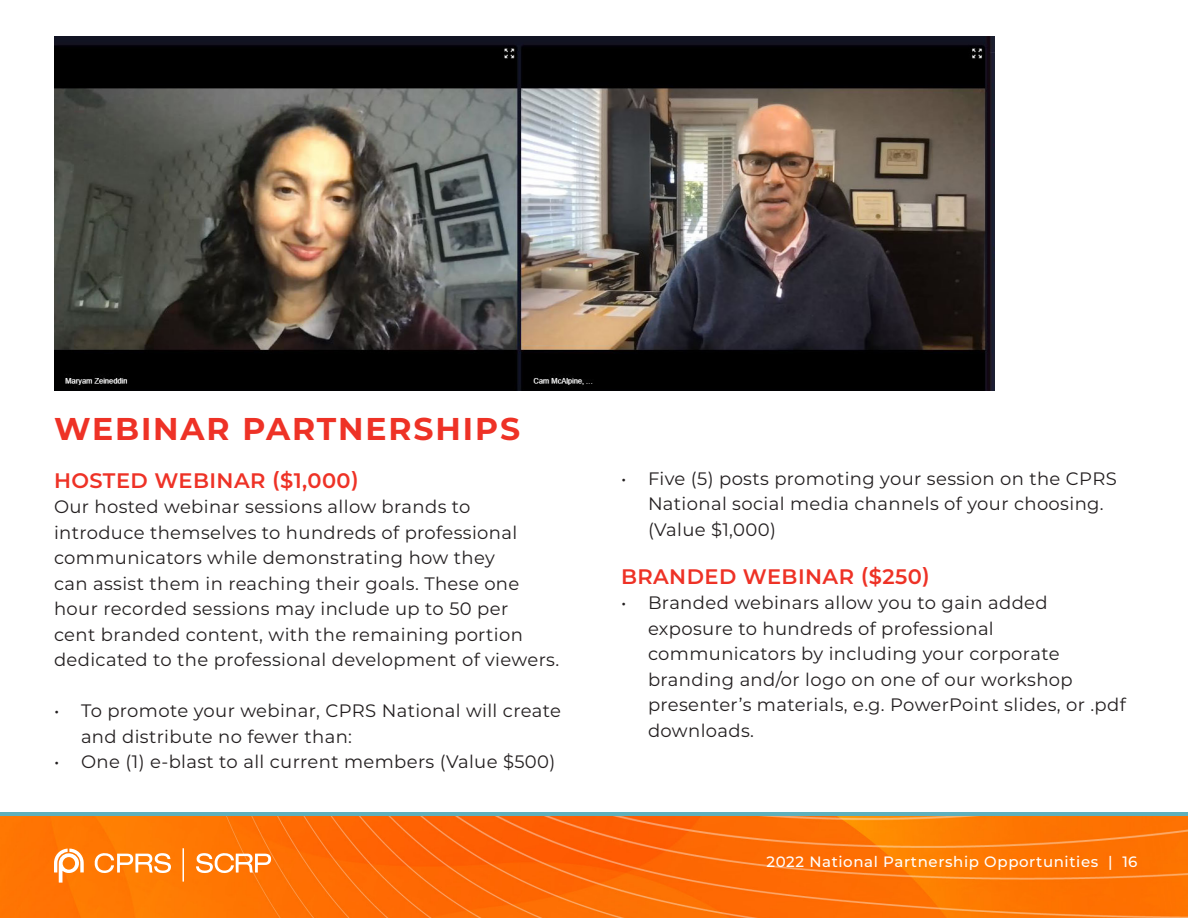
<style>
.page{position:relative;width:1188px;height:918px;background:#fff}
.page>*{position:absolute;margin:0;border:0;box-sizing:border-box;transform-origin:0 0}
.t1{font:700 31.5px "Montserrat";letter-spacing:.06em;color:#ee3226}
.t2{font:600 21px "Montserrat";letter-spacing:.02em;color:#ee3226}
.t3{font:18px/25.5px "Montserrat";letter-spacing:.02em;color:#231f20}
.t4{font:500 15px "Montserrat";letter-spacing:.04em;color:#fff}
</style>
<div class="page">
<svg style="left:0;top:812px;width:1188px;height:5px;background:#7da498"></svg>
<img style="left:0;top:817px;width:1188px;height:101px">
<svg style="left:94px;top:853px;width:77px;height:20px"></svg>
<svg style="left:196px;top:853px;width:75px;height:20px"></svg>
<svg style="left:54px;top:849px;width:30px;height:34px"></svg>
<hr style="left:183px;top:848px;width:1px;height:34px;background:#fff">
<img style="left:54px;top:37px;width:940px;height:354px">
<p class="t1" style="left:54px;top:406px;width:468px">WEBINAR PARTNERSHIPS</p>
<p class="t2" style="left:54px;top:465px;width:306px">HOSTED WEBINAR ($1,000)</p>
<p class="t3" style="left:54px;top:493px;width:507px">Our hosted webinar sessions allow brands to introduce themselves to hundreds of professional communicators while demonstrating how they<br>can assist them in reaching their goals. These one hour recorded sessions may include up to 50 per<br>cent branded content, with the remaining portion dedicated to the professional development of viewers.</p>
<p class="t3" style="left:81px;top:697px;width:481px;text-indent:-27px">• To promote your webinar, CPRS National will create and distribute no fewer than:</p>
<p class="t3" style="left:54px;top:748px;width:503px">• One (1) e-blast to all current members (Value $500)</p>
<p class="t3" style="left:648px;top:465px;width:470px;text-indent:-27px">• Five (5) posts promoting your session on the CPRS<br>National social media channels of your choosing. (Value $1,000)</p>
<p class="t2" style="left:621px;top:561px;width:311px">BRANDED WEBINAR ($250)</p>
<p class="t3" style="left:648px;top:589px;width:479px;text-indent:-27px">• Branded webinars allow you to gain added exposure to hundreds of professional communicators by including your corporate branding and/or logo on one of our workshop presenter’s materials, e.g. PowerPoint slides, or .pdf downloads.</p>
<p class="t4" style="left:767px;top:851px;width:372px">2022 National Partnership Opportunities | 16</p>
</div>
